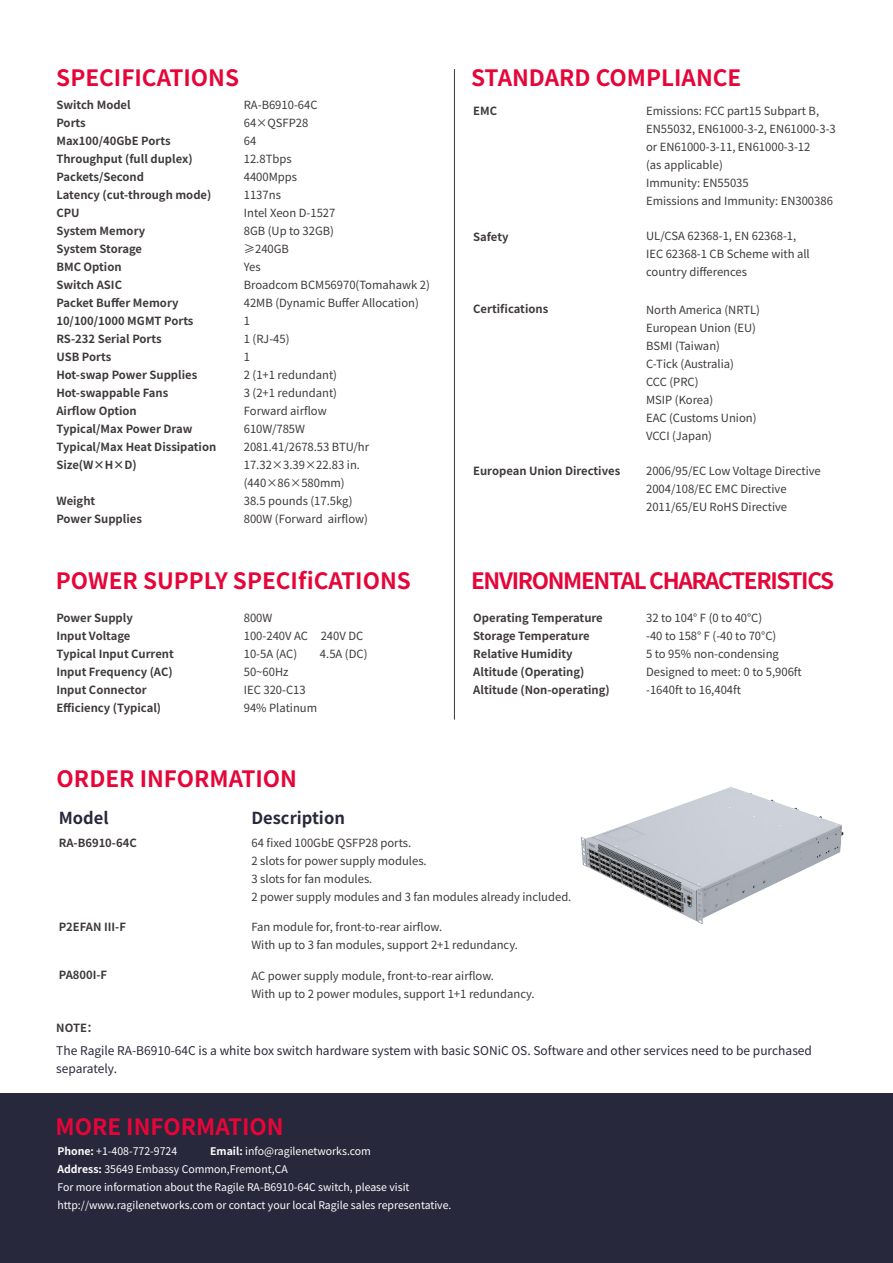
<style>
.page{position:relative;width:893px;height:1263px;background:#fff}
.page>*{position:absolute;margin:0;border:0;box-sizing:border-box;transform-origin:0 0}
.t1{font:700 22.5px "Source Han Sans CN";color:#e60539}
.t2{font:700 22.5px "Source Han Sans CN";letter-spacing:-.06em;color:#e60539}
.t3{font:700 16.5px "Source Han Sans CN";color:#28283c}
.t4{font:12px/18.6px "Source Han Sans CN";color:#28283c}
.t5{font:11.25px/18px "Source Han Sans CN";color:#3e3a39}
.t6{font:700 11.25px/18px "Source Han Sans CN";color:#3e3a39}
.t7{font:10.5px/18px "Source Han Sans CN";color:#fff}
.s1{font-weight:700}
</style>
<div class="page">
<div style="left:0;top:1093px;width:893px;height:170px;background:#28283c"></div>
<hr style="left:454px;top:69px;width:1px;height:650px;background:#3e3a39">
<img style="left:580px;top:787px;width:264px;height:138px">
<h1 class="t1" style="left:56px;top:65px;width:184px">SPECIFICATIONS</h1>
<p class="t6" style="left:56px;top:96px;width:161px">Switch Model<br>Ports<br>Max100/40GbE Ports<br>Throughput (full duplex)<br>Packets/Second<br>Latency (cut-through mode)<br>CPU<br>System Memory<br>System Storage<br>BMC Option<br>Switch ASIC<br>Packet Buffer Memory<br>10/100/1000 MGMT Ports<br>RS-232 Serial Ports<br>USB Ports<br>Hot-swap Power Supplies<br>Hot-swappable Fans<br>Airflow Option<br>Typical/Max Power Draw<br>Typical/Max Heat Dissipation<br>Size(W×H×D)</p>
<p class="t6" style="left:56px;top:492px;width:87px">Weight<br>Power Supplies</p>
<p class="t5" style="left:244px;top:96px;width:187px">RA-B6910-64C<br>64×QSFP28<br>64<br>12.8Tbps<br>4400Mpps<br>1137ns<br>Intel Xeon D-1527<br>8GB (Up to 32GB)<br>≥240GB<br>Yes<br>Broadcom BCM56970(Tomahawk 2)<br>42MB (Dynamic Buffer Allocation)<br>1<br>1 (RJ-45)<br>1<br>2 (1+1 redundant)<br>3 (2+1 redundant)<br>Forward airflow<br>610W/785W<br>2081.41/2678.53 BTU/hr<br>17.32×3.39×22.83 in. (440×86×580mm)<br>38.5 pounds (17.5kg)<br>800W (Forward airflow)</p>
<h1 class="t1" style="left:56px;top:568px;width:357px">POWER SUPPLY SPECIfiCATIONS</h1>
<p class="t6" style="left:56px;top:609px;width:119px">Power Supply<br>Input Voltage<br>Typical Input Current<br>Input Frequency (AC)<br>Input Connector<br>Efficiency (Typical)</p>
<p class="t5" style="left:244px;top:609px;width:121px">800W<br>100-240V AC 240V DC<br>10-5A (AC)</p>
<p class="t5" style="left:320px;top:645px;width:49px">4.5A (DC)</p>
<p class="t5" style="left:244px;top:663px;width:75px">50~60Hz<br>IEC 320-C13<br>94% Platinum</p>
<h1 class="t1" style="left:57px;top:766px;width:242px">ORDER INFORMATION</h1>
<h1 class="t1" style="left:471px;top:65px;width:272px">STANDARD COMPLIANCE</h1>
<p class="t6" style="left:473px;top:102px;width:25px">EMC</p>
<p class="t6" style="left:473px;top:228px;width:37px">Safety</p>
<p class="t5" style="left:646px;top:102px;width:191px">Emissions: FCC part15 Subpart B,<br>EN55032, EN61000-3-2, EN61000-3-3 or EN61000-3-11, EN61000-3-12<br>(as applicable)<br>Immunity: EN55035<br>Emissions and Immunity: EN300386</p>
<p class="t5" style="left:646px;top:227px;width:165px">UL/CSA 62368-1, EN 62368-1,<br>IEC 62368-1 CB Scheme with all country differences</p>
<p class="t6" style="left:473px;top:300px;width:77px">Certifications</p>
<p class="t5" style="left:646px;top:301px;width:115px">North America (NRTL)<br>European Union (EU)<br>BSMI (Taiwan)<br>C-Tick (Australia)<br>CCC (PRC)<br>MSIP (Korea)<br>EAC (Customs Union)<br>VCCI (Japan)</p>
<p class="t6" style="left:473px;top:462px;width:148px">European Union Directives</p>
<p class="t5" style="left:646px;top:462px;width:176px">2006/95/EC Low Voltage Directive<br>2004/108/EC EMC Directive<br>2011/65/EU RoHS Directive</p>
<h1 class="t2" style="left:471px;top:568px;width:364px">ENVIRONMENTAL CHARACTERISTICS</h1>
<p class="t6" style="left:473px;top:609px;width:138px">Operating Temperature<br>Storage Temperature<br>Relative Humidity<br>Altitude (Operating)<br>Altitude (Non-operating)</p>
<p class="t5" style="left:646px;top:609px;width:157px">32 to 104° F (0 to 40°C)<br>-40 to 158° F (-40 to 70°C)<br>5 to 95% non-condensing<br>Designed to meet: 0 to 5,906ft -1640ft to 16,404ft</p>
<h2 class="t3" style="left:59px;top:808px;width:51px">Model</h2>
<p class="t6" style="left:59px;top:834px;width:79px">RA-B6910-64C</p>
<p class="t6" style="left:59px;top:918px;width:69px">P2EFAN III-F</p>
<p class="t6" style="left:59px;top:966px;width:50px">PA800I-F</p>
<h2 class="t3" style="left:251px;top:808px;width:95px">Description</h2>
<p class="t5" style="left:251px;top:834px;width:321px">64 fixed 100GbE QSFP28 ports.<br>2 slots for power supply modules.<br>3 slots for fan modules.<br>2 power supply modules and 3 fan modules already included.</p>
<p class="t5" style="left:251px;top:918px;width:268px">Fan module for, front-to-rear airflow.<br>With up to 3 fan modules, support 2+1 redundancy.</p>
<p class="t5" style="left:251px;top:967px;width:285px">AC power supply module, front-to-rear airflow.<br>With up to 2 power modules, support 1+1 redundancy.</p>
<p class="t6" style="left:56px;top:1019px;width:43px">NOTE：</p>
<p class="t4" style="left:56px;top:1041px;width:757px">The Ragile RA-B6910-64C is a white box switch hardware system with basic SONiC OS. Software and other services need to be purchased separately.</p>
<h1 class="t1" style="left:55px;top:1114px;width:230px">MORE INFORMATION</h1>
<p class="t7" style="left:57px;top:1142px;width:121px"><span class="s1">Phone:</span> +1-408-772-9724</p>
<p class="t7" style="left:57px;top:1142px;width:396px;text-indent:153px"><span class="s1">Email:</span> info@ragilenetworks.com<br><span class="s1">Address:</span> 35649 Embassy Common,Fremont,CA<br>For more information about the Ragile RA-B6910-64C switch, please visit http://www.ragilenetworks.com or contact your local Ragile sales representative.</p>
</div>
